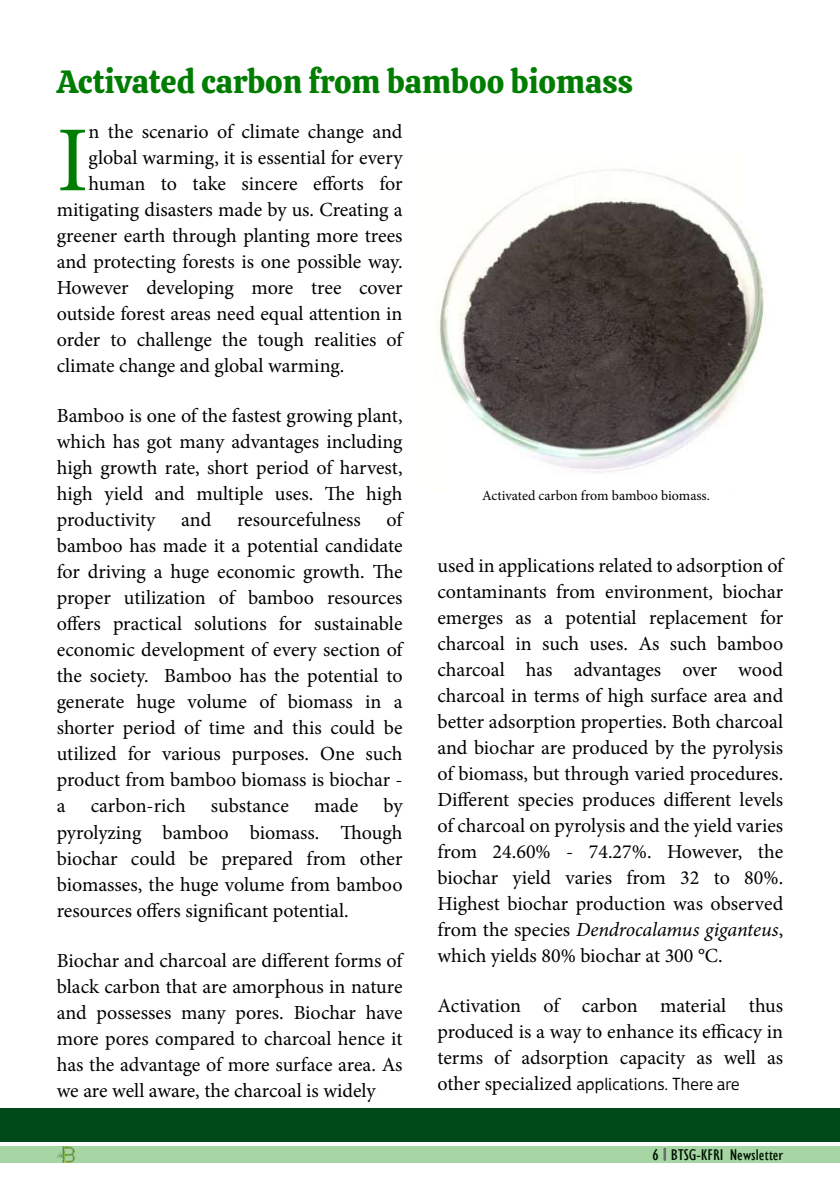
<style>
.page{position:relative;width:840px;height:1191px;background:#fff}
.page>*{position:absolute;margin:0;border:0;box-sizing:border-box;transform-origin:0 0}
.t1{font:93px "Minion Pro";color:#007d00}
.t2{font:32px "Calistoga";color:#007d00}
.t3{font:26px "Tanseek Modern Pro Arabic";color:#000}
.t4{font:20px/26px "Minion Pro";letter-spacing:-.005em;color:#000;text-align:justify}
.t5{font:condensed 16px "Gill Sans";color:#001300;scale:1.14 1}
.t6{font:14px "Minion Pro";letter-spacing:-.005em;color:#000}
.s1{font-style:italic}
.s2{font-family:"Minion Pro";font-size:20px}
</style>
<div class="page">
<div style="left:0;top:1108px;width:839px;height:34px;background:#004919"></div>
<div style="left:0;top:1146px;width:839px;height:17px;background:#a6d6a3"></div>
<svg style="left:663px;top:1147px;width:2px;height:13px"></svg>
<img style="left:57px;top:1146px;width:18px;height:16px">
<img style="left:438px;top:169px;width:327px;height:304px">
<h2 class="t2" style="left:57px;top:61px;width:577px">Activated carbon from bamboo biomass</h2>
<h1 class="t1" style="left:57px;top:123px;width:33px">I</h1>
<p class="t4" style="left:88px;top:121px;width:315px">n the scenario of climate change and</p>
<p class="t4" style="left:88px;top:147px;width:315px">global warming, it is essential for every</p>
<p class="t4" style="left:88px;top:173px;width:315px">human to take sincere efforts for</p>
<p class="t4" style="left:57px;top:199px;width:347px">mitigating disasters made by us. Creating a</p>
<p class="t4" style="left:57px;top:225px;width:347px">greener earth through planting more trees</p>
<p class="t4" style="left:57px;top:251px;width:347px">and protecting forests is one possible way.</p>
<p class="t4" style="left:57px;top:277px;width:347px">However developing more tree cover</p>
<p class="t4" style="left:57px;top:303px;width:347px">outside forest areas need equal attention in</p>
<p class="t4" style="left:57px;top:329px;width:347px">order to challenge the tough realities of</p>
<p class="t4" style="left:57px;top:355px;width:289px">climate change and global warming.</p>
<p class="t4" style="left:57px;top:405px;width:347px">Bamboo is one of the fastest growing plant, which has got many advantages including high growth rate, short period of harvest, high yield and multiple uses. The high productivity</p>
<p class="t4" style="left:57px;top:509px;width:347px;text-indent:330px">of bamboo has made it a potential candidate for driving a huge economic growth. The proper utilization of bamboo resources offers practical solutions for sustainable economic development of every section of the society. Bamboo has the potential to generate huge volume of biomass in a shorter period of time and this could be utilized for various purposes. One such product from bamboo biomass is biochar - a</p>
<p class="t4" style="left:181px;top:509px;width:32px">and</p>
<p class="t4" style="left:237px;top:509px;width:125px">resourcefulness</p>
<p class="t4" style="left:57px;top:795px;width:347px;text-indent:326px">by pyrolyzing bamboo biomass. Though biochar could be prepared from other biomasses, the huge volume from bamboo resources offers significant potential.</p>
<p class="t4" style="left:57px;top:949px;width:347px">Biochar and charcoal are different forms of black carbon that are amorphous in nature and possesses many pores. Biochar have more pores compared to charcoal hence it has the advantage of more surface area. As we are well aware, the charcoal is widely</p>
<p class="t4" style="left:91px;top:795px;width:96px">carbon-rich</p>
<p class="t4" style="left:211px;top:795px;width:79px">substance</p>
<p class="t4" style="left:314px;top:795px;width:46px">made</p>
<p class="t6" style="left:482px;top:490px;width:229px">Activated carbon from bamboo biomass.</p>
<p class="t4" style="left:437px;top:554px;width:347px">used in applications related to adsorption of contaminants from environment, biochar emerges as a potential replacement for charcoal in such uses. As such bamboo charcoal has advantages over wood charcoal in terms of high surface area and better adsorption properties. Both charcoal and biochar are produced by the pyrolysis of biomass, but through varied procedures.<br>Different species produces different levels of charcoal on pyrolysis and the yield varies from 24.60% - 74.27%. However, the biochar yield varies from 32 to 80%.<br>Highest biochar production was observed from the species <span class="s1">Dendrocalamus giganteus</span>, which yields 80% biochar at 300 °C.</p>
<p class="t4" style="left:437px;top:994px;width:347px">Activation of carbon material thus produced is a way to enhance its efficacy in terms of adsorption capacity as well as</p>
<h3 class="t3" style="left:437px;top:1072px;width:304px"><span class="s2">other specialized</span> applications. There are</h3>
<p class="t5" style="left:651px;top:1148px;width:116px">6 BTSG-KFRI Newsletter</p>
</div>
